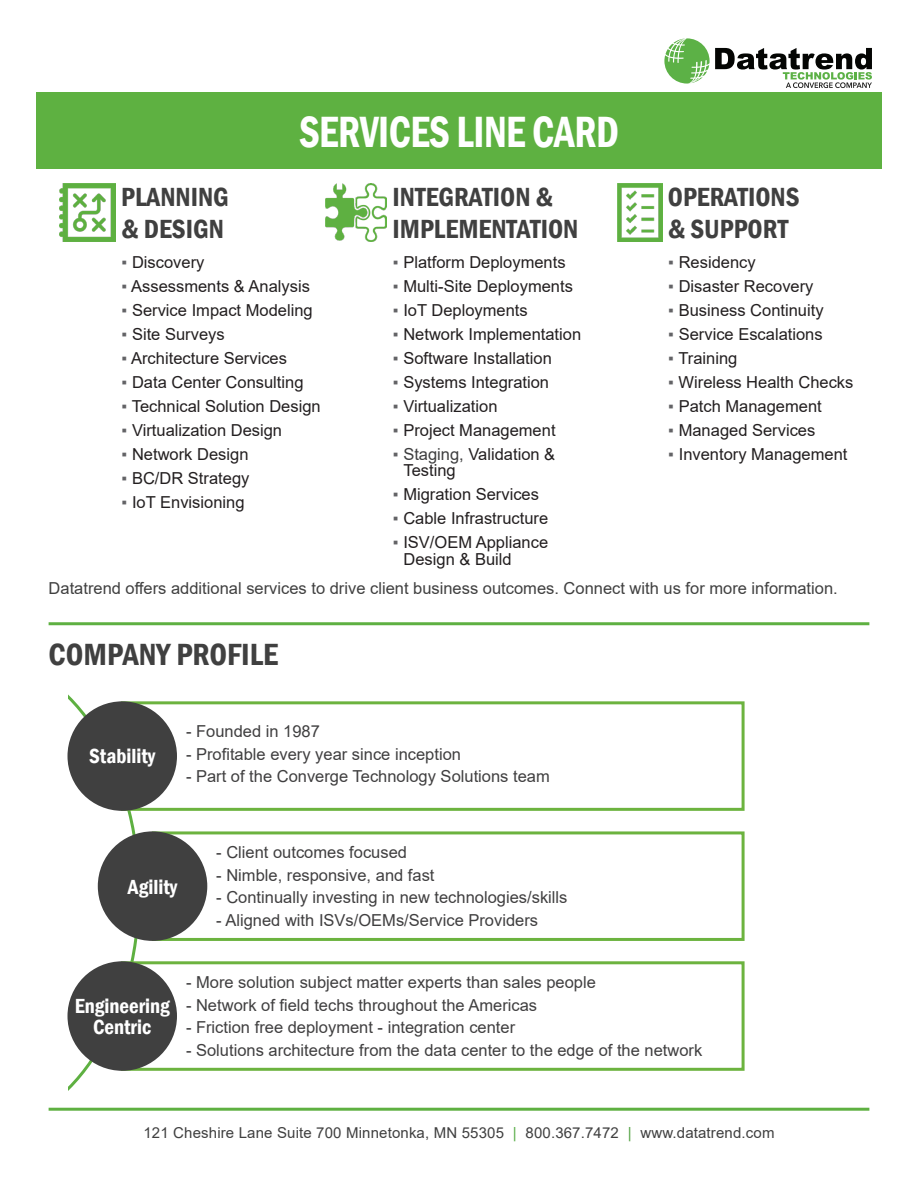
<style>
.page{position:relative;width:918px;height:1188px;background:#fff}
.page>*{position:absolute;margin:0;border:0;box-sizing:border-box;transform-origin:0 0}
.Page_Header{font:600 condensed 45px "Franklin Gothic";letter-spacing:-.01em;color:#fff;scale:.9 1}
.t1{font:600 condensed 31.5px "Franklin Gothic";color:#404040}
.t2{font:600 condensed 27px/32.4px "Franklin Gothic";color:#404040}
.t3{font:600 condensed 21px/21px "Franklin Gothic";color:#fff;text-align:center}
.t4{font:16.5px/16.5px "Arial";color:#231f20}
.t5{font:16.5px "Arial";color:#403f40}
.t6{font:16.5px "Arial";color:#404040}
.Main_Content{font:15px "Arial";letter-spacing:.01em;color:#404040}
.s1{color:#636366}
.s2{color:#3e3e3f}
.s3{color:#59ad48}
.s4{color:#53a243}
</style>
<div class="page">
<div style="left:36px;top:93px;width:846px;height:76px;background:#5eb141"></div>
<svg style="left:664px;top:38px;width:208px;height:50px"></svg>
<img style="left:59px;top:184px;width:57px;height:57px">
<img style="left:326px;top:184px;width:61px;height:57px">
<img style="left:617px;top:184px;width:45px;height:57px">
<hr style="left:49px;top:622px;width:820px;height:3px;background:#5eb041">
<svg style="left:68px;top:694px;width:72px;height:414px"></svg>
<div style="left:121px;top:701px;width:624px;height:110px;border:3px solid #6cb33f"></div>
<div style="left:68px;top:701px;width:109px;height:110px;background:#404040;border-radius:50%"></div>
<div style="left:152px;top:831px;width:593px;height:110px;border:3px solid #6cb33f"></div>
<div style="left:121px;top:961px;width:624px;height:110px;border:3px solid #6cb33f"></div>
<div style="left:98px;top:831px;width:109px;height:110px;background:#404040;border-radius:50%"></div>
<div style="left:68px;top:961px;width:109px;height:110px;background:#404040;border-radius:50%"></div>
<hr style="left:49px;top:1108px;width:820px;height:3px;background:#5eb041">
<p class="Page_Header" style="left:299px;top:102px;width:357px">SERVICES LINE CARD</p>
<p class="t2" style="left:121px;top:180px;width:109px">PLANNING</p>
<p class="t2" style="left:121px;top:213px;width:104px">&amp; DESIGN</p>
<p class="t4" style="left:122px;top:254px;width:84px"><span class="s1">▪</span> Discovery</p>
<p class="t4" style="left:122px;top:278px;width:190px"><span class="s1">▪</span> Assessments &amp; Analysis</p>
<p class="t4" style="left:122px;top:302px;width:193px"><span class="s1">▪</span> Service Impact Modeling</p>
<p class="t4" style="left:122px;top:326px;width:105px"><span class="s1">▪</span> Site Surveys</p>
<p class="t4" style="left:122px;top:350px;width:167px"><span class="s1">▪</span> Architecture Services</p>
<p class="t4" style="left:122px;top:374px;width:183px"><span class="s1">▪</span> Data Center Consulting</p>
<p class="t4" style="left:122px;top:398px;width:201px"><span class="s1">▪</span> Technical Solution Design</p>
<p class="t4" style="left:122px;top:422px;width:162px"><span class="s1">▪</span> Virtualization Design</p>
<p class="t4" style="left:122px;top:446px;width:128px"><span class="s1">▪</span> Network Design</p>
<p class="t4" style="left:122px;top:470px;width:129px"><span class="s1">▪</span> BC/DR Strategy</p>
<p class="t4" style="left:122px;top:494px;width:124px"><span class="s1">▪</span> IoT Envisioning</p>
<p class="t2" style="left:393px;top:180px;width:187px">INTEGRATION &amp;<br>IMPLEMENTATION</p>
<p class="t4" style="left:393px;top:254px;width:174px"><span class="s1">▪</span> Platform Deployments</p>
<p class="t4" style="left:393px;top:278px;width:182px"><span class="s1">▪</span> Multi-Site Deployments</p>
<p class="t4" style="left:393px;top:302px;width:136px"><span class="s1">▪</span> IoT Deployments</p>
<p class="t4" style="left:393px;top:326px;width:190px"><span class="s1">▪</span> Network Implementation</p>
<p class="t4" style="left:393px;top:350px;width:160px"><span class="s1">▪</span> Software Installation</p>
<p class="t4" style="left:393px;top:374px;width:158px"><span class="s1">▪</span> Systems Integration</p>
<p class="t4" style="left:393px;top:398px;width:106px"><span class="s1">▪</span> Virtualization</p>
<p class="t4" style="left:393px;top:422px;width:164px"><span class="s1">▪</span> Project Management</p>
<p class="t4" style="left:404px;top:446px;width:153px;text-indent:-11px"><span class="s1">▪</span> <span class="s2">Staging,</span> Validation &amp;<br>Testing</p>
<p class="t4" style="left:393px;top:486px;width:148px"><span class="s1">▪</span> Migration Services</p>
<p class="t4" style="left:393px;top:510px;width:157px"><span class="s1">▪</span> Cable Infrastructure</p>
<p class="t4" style="left:404px;top:534px;width:146px;text-indent:-11px"><span class="s1">▪</span> ISV/OEM Appliance<br>Design &amp; Build</p>
<p class="t2" style="left:668px;top:180px;width:133px">OPERATIONS &amp; SUPPORT</p>
<p class="t4" style="left:668px;top:254px;width:89px"><span class="s1">▪</span> Residency</p>
<p class="t4" style="left:668px;top:278px;width:147px"><span class="s1">▪</span> Disaster Recovery</p>
<p class="t4" style="left:668px;top:302px;width:157px"><span class="s1">▪</span> Business Continuity</p>
<p class="t4" style="left:668px;top:326px;width:156px"><span class="s1">▪</span> Service Escalations</p>
<p class="t4" style="left:668px;top:350px;width:71px"><span class="s1">▪</span> Training</p>
<p class="t4" style="left:668px;top:374px;width:187px"><span class="s1">▪</span> Wireless Health Checks</p>
<p class="t4" style="left:668px;top:398px;width:155px"><span class="s1">▪</span> Patch Management</p>
<p class="t4" style="left:668px;top:422px;width:149px"><span class="s1">▪</span> Managed Services</p>
<p class="t4" style="left:668px;top:446px;width:181px"><span class="s1">▪</span> Inventory Management</p>
<p class="t6" style="left:49px;top:577px;width:791px">Datatrend offers additional services to drive client business outcomes. Connect with us for more information.</p>
<p class="t1" style="left:49px;top:633px;width:231px">COMPANY PROFILE</p>
<p class="t3" style="left:89px;top:746px;width:68px">Stability</p>
<p class="t5" style="left:186px;top:720px;width:135px">- Founded in 1987</p>
<p class="t5" style="left:186px;top:743px;width:277px">- Profitable every year since inception</p>
<p class="t5" style="left:186px;top:765px;width:365px">- Part of the Converge Technology Solutions team</p>
<p class="t3" style="left:128px;top:876px;width:51px">Agility</p>
<p class="t5" style="left:216px;top:841px;width:192px">- Client outcomes focused</p>
<p class="t5" style="left:216px;top:864px;width:220px">- Nimble, responsive, and fast</p>
<p class="t5" style="left:216px;top:886px;width:353px">- Continually investing in new technologies/skills</p>
<p class="t5" style="left:216px;top:909px;width:323px">- Aligned with ISVs/OEMs/Service Providers</p>
<p class="t3" style="left:75px;top:995px;width:97px">Engineering<br>Centric</p>
<p class="t5" style="left:186px;top:971px;width:411px">- More solution subject matter experts than sales people</p>
<p class="t5" style="left:186px;top:994px;width:353px">- Network of field techs throughout the Americas</p>
<p class="t5" style="left:186px;top:1016px;width:331px">- Friction free deployment - integration center</p>
<p class="t5" style="left:186px;top:1039px;width:518px">- Solutions architecture from the data center to the edge of the network</p>
<p class="Main_Content" style="left:143px;top:1122px;width:633px">121 Cheshire Lane Suite 700 Minnetonka, MN 55305 <span class="s3">|</span> 800.367.7472 <span class="s4">|</span> www.datatrend.com</p>
</div>
